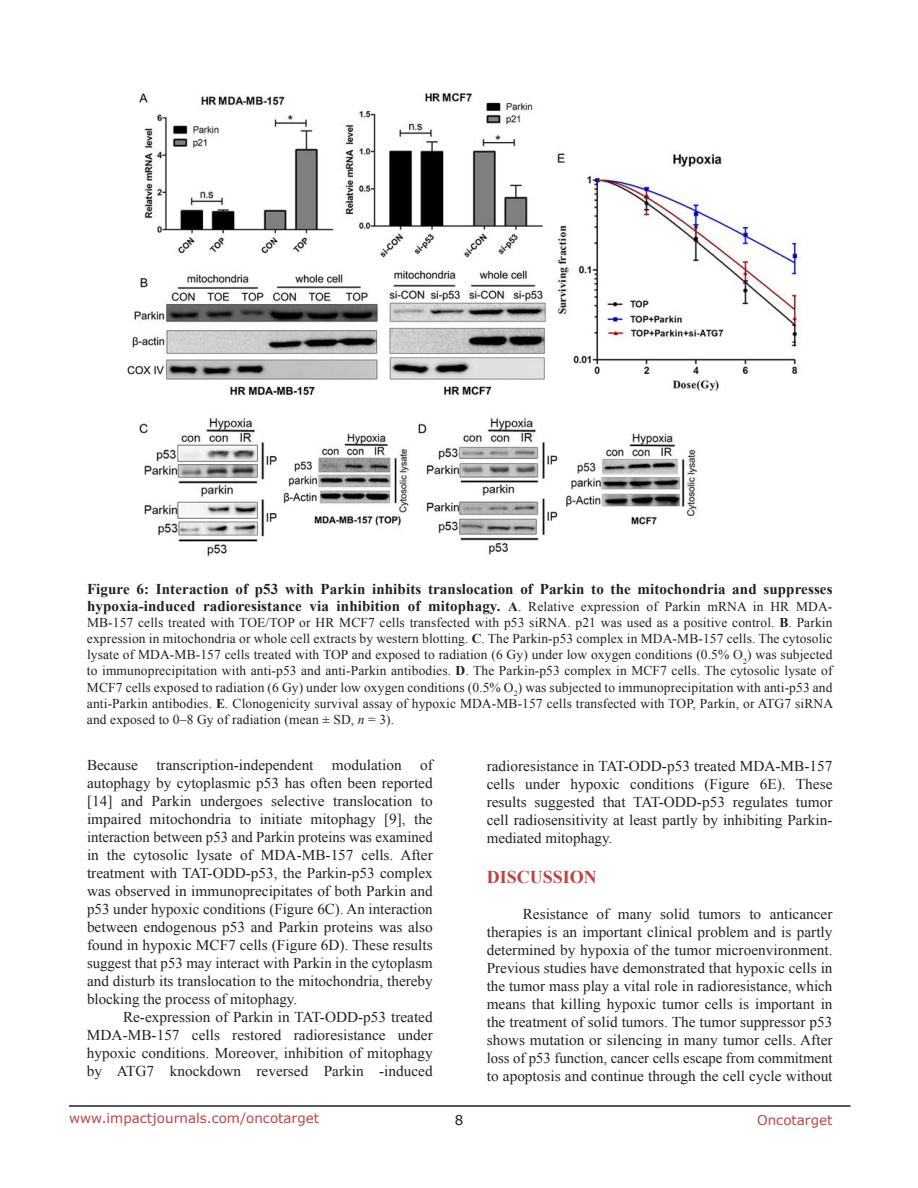
<style>
.page{position:relative;width:918px;height:1188px;background:#fff}
.page>*{position:absolute;margin:0;border:0;box-sizing:border-box;transform-origin:0 0}
.Heading{font:700 18px "Times New Roman";color:#c24141}
.BodyText{font:15px/18px "Times New Roman";color:#231f20;text-align:justify}
.FigureText{font:700 15px/16.2px "Times New Roman";letter-spacing:.01em;color:#231f20}
.FigureText-2{font:13.5px/16.2px "Times New Roman";letter-spacing:.01em;color:#231f20;text-align:justify}
.t1{font:13.5px "Verdana";color:#c24141}
.t2{font:13.5px "Verdana";color:#231f20}
.s1{font-size:13.5px}
.s2{font-weight:400;font-size:13.5px}
.s3{font-weight:700}
.s4{font-style:italic}
</style>
<div class="page">
<hr style="left:69px;top:1105px;width:781px;height:2px;background:#231f20">
<img style="left:127px;top:92px;width:675px;height:465px">
<p class="FigureText" style="left:87px;top:581px;width:747px">Figure 6: Interaction of p53 with Parkin inhibits translocation of Parkin to the mitochondria and suppresses hypoxia-induced radioresistance via inhibition of mitophagy. <span class="s1">A</span><span class="s2">. Relative expression of Parkin mRNA in HR MDA-</span></p>
<p class="FigureText-2" style="left:87px;top:614px;width:748px">MB-157 cells treated with TOE/TOP or HR MCF7 cells transfected with p53 siRNA. p21 was used as a positive control. <span class="s3">B</span>. Parkin expression in mitochondria or whole cell extracts by western blotting. <span class="s3">C</span>. The Parkin-p53 complex in MDA-MB-157 cells. The cytosolic lysate of MDA-MB-157 cells treated with TOP and exposed to radiation (6 Gy) under low oxygen conditions (0.5% O<sub>2</sub>) was subjected to immunoprecipitation with anti-p53 and anti-Parkin antibodies. <span class="s3">D</span>. The Parkin-p53 complex in MCF7 cells. The cytosolic lysate of MCF7 cells exposed to radiation (6 Gy) under low oxygen conditions (0.5% O<sub>2</sub>) was subjected to immunoprecipitation with anti-p53 and anti-Parkin antibodies. <span class="s3">E</span>. Clonogenicity survival assay of hypoxic MDA-MB-157 cells transfected with TOP, Parkin, or ATG7 siRNA and exposed to 0–8 Gy of radiation (mean ± SD, <span class="s4">n</span> = 3).</p>
<p class="BodyText" style="left:87px;top:756px;width:347px">Because transcription-independent modulation of autophagy by cytoplasmic p53 has often been reported [14] and Parkin undergoes selective translocation to impaired mitochondria to initiate mitophagy [9], the interaction between p53 and Parkin proteins was examined in the cytosolic lysate of MDA-MB-157 cells. After treatment with TAT-ODD-p53, the Parkin-p53 complex was observed in immunoprecipitates of both Parkin and p53 under hypoxic conditions (Figure 6C). An interaction between endogenous p53 and Parkin proteins was also found in hypoxic MCF7 cells (Figure 6D). These results suggest that p53 may interact with Parkin in the cytoplasm and disturb its translocation to the mitochondria, thereby blocking the process of mitophagy.</p>
<p class="BodyText" style="left:87px;top:1008px;width:347px;text-indent:36px">Re-expression of Parkin in TAT-ODD-p53 treated MDA-MB-157 cells restored radioresistance under hypoxic conditions. Moreover, inhibition of mitophagy by ATG7 knockdown reversed Parkin -induced</p>
<p class="BodyText" style="left:487px;top:757px;width:347px">radioresistance in TAT-ODD-p53 treated MDA-MB-157 cells under hypoxic conditions (Figure 6E). These results suggested that TAT-ODD-p53 regulates tumor cell radiosensitivity at least partly by inhibiting Parkin&shy;mediated mitophagy.</p>
<p class="Heading" style="left:487px;top:864px;width:112px">DISCUSSION</p>
<p class="BodyText" style="left:487px;top:905px;width:347px;text-indent:36px">Resistance of many solid tumors to anticancer therapies is an important clinical problem and is partly determined by hypoxia of the tumor microenvironment.<br>Previous studies have demonstrated that hypoxic cells in the tumor mass play a vital role in radioresistance, which means that killing hypoxic tumor cells is important in the treatment of solid tumors. The tumor suppressor p53 shows mutation or silencing in many tumor cells. After loss of p53 function, cancer cells escape from commitment to apoptosis and continue through the cell cycle without</p>
<p class="t1" style="left:69px;top:1109px;width:252px">www.impactjournals.com/oncotarget</p>
<p class="t2" style="left:455px;top:1111px;width:10px">8</p>
<p class="t1" style="left:757px;top:1111px;width:77px">Oncotarget</p>
</div>
